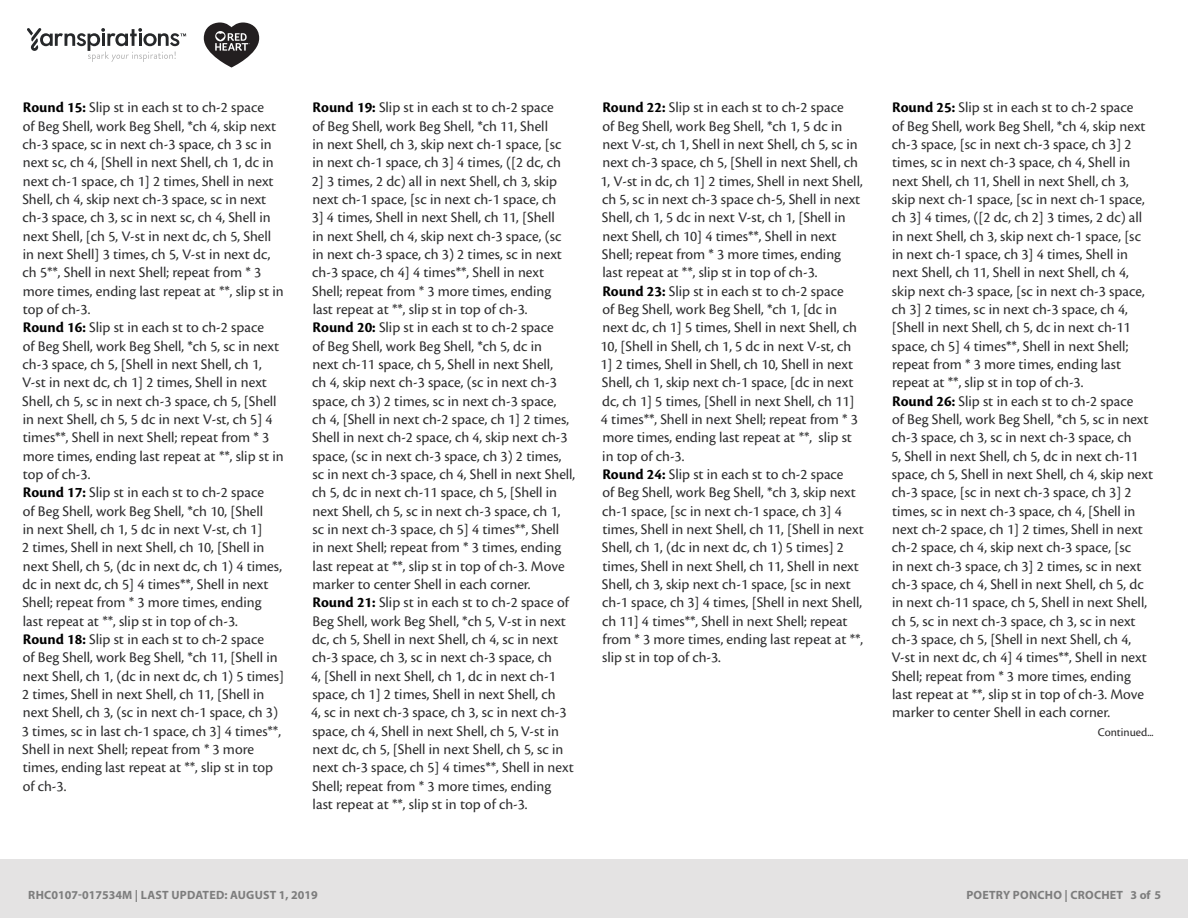
<style>
.page{position:relative;width:1188px;height:918px;background:#fff}
.page>*{position:absolute;margin:0;border:0;box-sizing:border-box;transform-origin:0 0}
.t1{font:15.3px/18.3px "Cronos Pro";color:#2e2e2f}
.t2{font:12.15px "Cronos Pro";color:#292829}
.t3{font:700 12px "Myriad Pro";letter-spacing:.02em;color:#7d7d7d}
.s1{font-weight:700;color:#000}
</style>
<div class="page">
<div style="left:0;top:860px;width:1188px;height:58px;background:#e4e3e3"></div>
<svg style="left:27px;top:28px;width:159px;height:34px"></svg>
<svg style="left:204px;top:22px;width:55px;height:46px"></svg>
<p class="t1" style="left:22px;top:98px;width:264px"><span class="s1">Round 15:</span> Slip st in each st to ch-2 space<br>of Beg Shell, work Beg Shell, *ch 4, skip next ch-3 space, sc in next ch-3 space, ch 3 sc in next sc, ch 4, [Shell in next Shell, ch 1, dc in next ch-1 space, ch 1] 2 times, Shell in next Shell, ch 4, skip next ch-3 space, sc in next ch-3 space, ch 3, sc in next sc, ch 4, Shell in next Shell, [ch 5, V-st in next dc, ch 5, Shell in next Shell] 3 times, ch 5, V-st in next dc, ch 5**, Shell in next Shell; repeat from * 3 more times, ending last repeat at **, slip st in top of ch-3.<br><span class="s1">Round 16:</span> Slip st in each st to ch-2 space<br>of Beg Shell, work Beg Shell, *ch 5, sc in next ch-3 space, ch 5, [Shell in next Shell, ch 1, V-st in next dc, ch 1] 2 times, Shell in next Shell, ch 5, sc in next ch-3 space, ch 5, [Shell in next Shell, ch 5, 5 dc in next V-st, ch 5] 4 times**, Shell in next Shell; repeat from * 3 more times, ending last repeat at **, slip st in top of ch-3.<br><span class="s1">Round 17:</span> Slip st in each st to ch-2 space<br>of Beg Shell, work Beg Shell, *ch 10, [Shell<br>in next Shell, ch 1, 5 dc in next V-st, ch 1]<br>2 times, Shell in next Shell, ch 10, [Shell in next Shell, ch 5, (dc in next dc, ch 1) 4 times, dc in next dc, ch 5] 4 times**, Shell in next Shell; repeat from * 3 more times, ending last repeat at **, slip st in top of ch-3.<br><span class="s1">Round 18:</span> Slip st in each st to ch-2 space<br>of Beg Shell, work Beg Shell, *ch 11, [Shell in next Shell, ch 1, (dc in next dc, ch 1) 5 times] 2 times, Shell in next Shell, ch 11, [Shell in next Shell, ch 3, (sc in next ch-1 space, ch 3)<br>3 times, sc in last ch-1 space, ch 3] 4 times**, Shell in next Shell; repeat from * 3 more times, ending last repeat at **, slip st in top of ch-3.</p>
<p class="t1" style="left:311px;top:98px;width:266px"><span class="s1">Round 19:</span> Slip st in each st to ch-2 space<br>of Beg Shell, work Beg Shell, *ch 11, Shell<br>in next Shell, ch 3, skip next ch-1 space, [sc<br>in next ch-1 space, ch 3] 4 times, ([2 dc, ch 2] 3 times, 2 dc) all in next Shell, ch 3, skip next ch-1 space, [sc in next ch-1 space, ch<br>3] 4 times, Shell in next Shell, ch 11, [Shell<br>in next Shell, ch 4, skip next ch-3 space, (sc in next ch-3 space, ch 3) 2 times, sc in next ch-3 space, ch 4] 4 times**, Shell in next Shell; repeat from * 3 more times, ending<br>last repeat at **, slip st in top of ch-3.<br><span class="s1">Round 20:</span> Slip st in each st to ch-2 space<br>of Beg Shell, work Beg Shell, *ch 5, dc in<br>next ch-11 space, ch 5, Shell in next Shell,<br>ch 4, skip next ch-3 space, (sc in next ch-3 space, ch 3) 2 times, sc in next ch-3 space,<br>ch 4, [Shell in next ch-2 space, ch 1] 2 times, Shell in next ch-2 space, ch 4, skip next ch-3 space, (sc in next ch-3 space, ch 3) 2 times, sc in next ch-3 space, ch 4, Shell in next Shell, ch 5, dc in next ch-11 space, ch 5, [Shell in next Shell, ch 5, sc in next ch-3 space, ch 1,<br>sc in next ch-3 space, ch 5] 4 times**, Shell<br>in next Shell; repeat from * 3 times, ending last repeat at **, slip st in top of ch-3. Move marker to center Shell in each corner.<br><span class="s1">Round 21:</span> Slip st in each st to ch-2 space of Beg Shell, work Beg Shell, *ch 5, V-st in next dc, ch 5, Shell in next Shell, ch 4, sc in next ch-3 space, ch 3, sc in next ch-3 space, ch<br>4, [Shell in next Shell, ch 1, dc in next ch-1 space, ch 1] 2 times, Shell in next Shell, ch<br>4, sc in next ch-3 space, ch 3, sc in next ch-3 space, ch 4, Shell in next Shell, ch 5, V-st in next dc, ch 5, [Shell in next Shell, ch 5, sc in next ch-3 space, ch 5] 4 times**, Shell in next Shell; repeat from * 3 more times, ending<br>last repeat at **, slip st in top of ch-3.</p>
<p class="t1" style="left:601px;top:98px;width:265px"><span class="s1">Round 22:</span> Slip st in each st to ch-2 space<br>of Beg Shell, work Beg Shell, *ch 1, 5 dc in next V-st, ch 1, Shell in next Shell, ch 5, sc in next ch-3 space, ch 5, [Shell in next Shell, ch 1, V-st in dc, ch 1] 2 times, Shell in next Shell, ch 5, sc in next ch-3 space ch-5, Shell in next Shell, ch 1, 5 dc in next V-st, ch 1, [Shell in next Shell, ch 10] 4 times**, Shell in next Shell; repeat from * 3 more times, ending<br>last repeat at **, slip st in top of ch-3.<br><span class="s1">Round 23:</span> Slip st in each st to ch-2 space<br>of Beg Shell, work Beg Shell, *ch 1, [dc in next dc, ch 1] 5 times, Shell in next Shell, ch 10, [Shell in Shell, ch 1, 5 dc in next V-st, ch 1] 2 times, Shell in Shell, ch 10, Shell in next Shell, ch 1, skip next ch-1 space, [dc in next dc, ch 1] 5 times, [Shell in next Shell, ch 11]<br>4 times**, Shell in next Shell; repeat from * 3 more times, ending last repeat at **, slip st in top of ch-3.<br><span class="s1">Round 24:</span> Slip st in each st to ch-2 space<br>of Beg Shell, work Beg Shell, *ch 3, skip next ch-1 space, [sc in next ch-1 space, ch 3] 4 times, Shell in next Shell, ch 11, [Shell in next Shell, ch 1, (dc in next dc, ch 1) 5 times] 2 times, Shell in next Shell, ch 11, Shell in next Shell, ch 3, skip next ch-1 space, [sc in next ch-1 space, ch 3] 4 times, [Shell in next Shell, ch 11] 4 times**, Shell in next Shell; repeat from * 3 more times, ending last repeat at **, slip st in top of ch-3.</p>
<p class="t1" style="left:891px;top:98px;width:263px"><span class="s1">Round 25:</span> Slip st in each st to ch-2 space<br>of Beg Shell, work Beg Shell, *ch 4, skip next ch-3 space, [sc in next ch-3 space, ch 3] 2 times, sc in next ch-3 space, ch 4, Shell in next Shell, ch 11, Shell in next Shell, ch 3, skip next ch-1 space, [sc in next ch-1 space, ch 3] 4 times, ([2 dc, ch 2] 3 times, 2 dc) all in next Shell, ch 3, skip next ch-1 space, [sc in next ch-1 space, ch 3] 4 times, Shell in next Shell, ch 11, Shell in next Shell, ch 4, skip next ch-3 space, [sc in next ch-3 space, ch 3] 2 times, sc in next ch-3 space, ch 4, [Shell in next Shell, ch 5, dc in next ch-11 space, ch 5] 4 times**, Shell in next Shell; repeat from * 3 more times, ending last repeat at **, slip st in top of ch-3.<br><span class="s1">Round 26:</span> Slip st in each st to ch-2 space<br>of Beg Shell, work Beg Shell, *ch 5, sc in next ch-3 space, ch 3, sc in next ch-3 space, ch<br>5, Shell in next Shell, ch 5, dc in next ch-11 space, ch 5, Shell in next Shell, ch 4, skip next ch-3 space, [sc in next ch-3 space, ch 3] 2 times, sc in next ch-3 space, ch 4, [Shell in next ch-2 space, ch 1] 2 times, Shell in next ch-2 space, ch 4, skip next ch-3 space, [sc<br>in next ch-3 space, ch 3] 2 times, sc in next ch-3 space, ch 4, Shell in next Shell, ch 5, dc in next ch-11 space, ch 5, Shell in next Shell, ch 5, sc in next ch-3 space, ch 3, sc in next ch-3 space, ch 5, [Shell in next Shell, ch 4, V-st in next dc, ch 4] 4 times**, Shell in next Shell; repeat from * 3 more times, ending last repeat at **, slip st in top of ch-3. Move marker to center Shell in each corner.</p>
<p class="t2" style="left:1098px;top:725px;width:57px">Continued...</p>
<p class="t3" style="left:28px;top:887px;width:291px">RHC0107-017534M | LAST UPDATED: AUGUST 1, 2019</p>
<p class="t3" style="left:966px;top:887px;width:196px">POETRY PONCHO | CROCHET 3 of 5</p>
</div>
